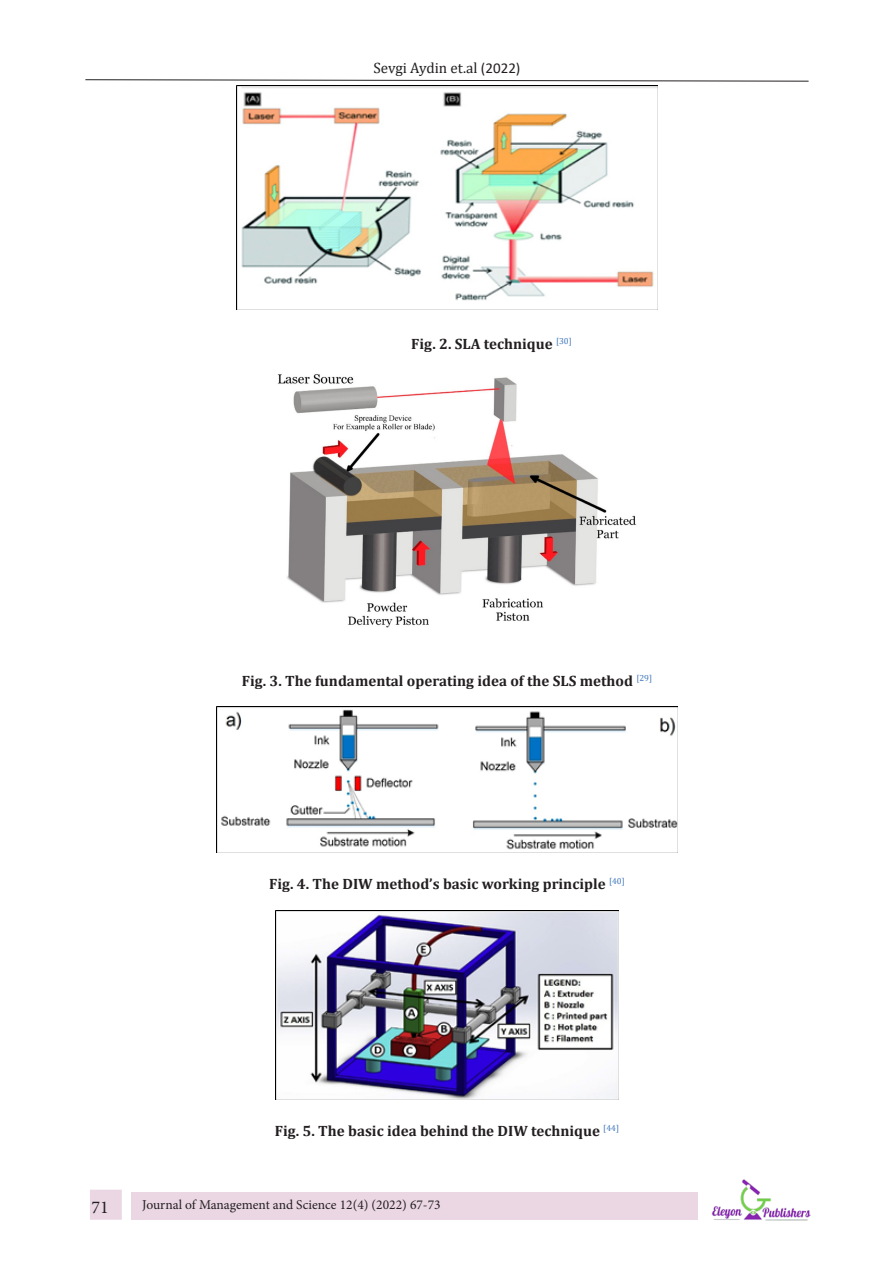
<style>
.page{position:relative;width:894px;height:1263px;background:#fff}
.page>*{position:absolute;margin:0;border:0;box-sizing:border-box;transform-origin:0 0}
.t1{font:18px "Minion Pro";color:#231f20}
.t2{font:700 15px "Cambria";color:#231f20}
.t3{font:15px "Cambria";color:#231f20}
.t4{font:13.5px "Minion Pro";color:#231f20}
.s1{font-family:"Calibri"}
</style>
<div class="page">
<div style="left:132px;top:1192px;width:565px;height:27px;background:#ebd7e4"></div>
<div style="left:85px;top:1185px;width:41px;height:39px;background:#ebd7e4;border:4px solid #fff"></div>
<img style="left:694px;top:1179px;width:117px;height:41px">
<svg style="left:85px;top:79px;width:724px;height:3px"></svg>
<img style="left:236px;top:85px;width:421px;height:224px">
<img style="left:277px;top:374px;width:360px;height:254px">
<img style="left:217px;top:706px;width:460px;height:146px">
<img style="left:275px;top:910px;width:343px;height:189px">
<p class="t3" style="left:373px;top:59px;width:148px">Sevgi Aydin et.al <span class="s1">(2022)</span></p>
<p class="t2" style="left:411px;top:333px;width:162px">Fig. 2. SLA technique <sup>[30]</sup></p>
<p class="t2" style="left:242px;top:670px;width:412px">Fig. 3. The fundamental operating idea of the SLS method <sup>[29]</sup></p>
<p class="t2" style="left:269px;top:873px;width:357px">Fig. 4. The DIW method’s basic working principle <sup>[40]</sup></p>
<p class="t1" style="left:91px;top:1194px;width:19px">71</p>
<p class="t2" style="left:275px;top:1119px;width:345px">Fig. 5. The basic idea behind the DIW technique <sup>[44]</sup></p>
<p class="t4" style="left:142px;top:1195px;width:300px">Journal of Management and Science 12(4) (2022) 67-73</p>
</div>
